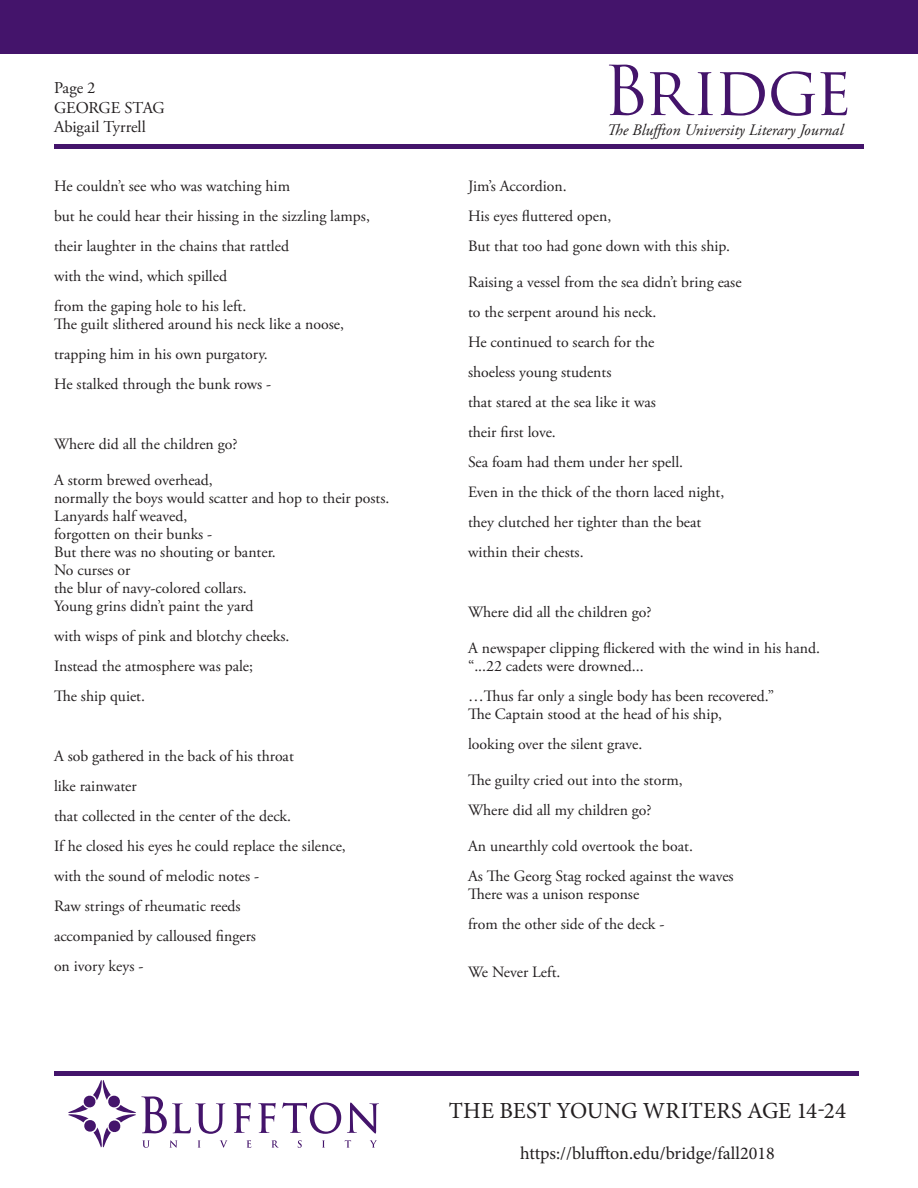
<style>
.page{position:relative;width:918px;height:1188px;background:#fff}
.page>*{position:absolute;margin:0;border:0;box-sizing:border-box;transform-origin:0 0}
.t1{font:66.9px "Trajan Pro";letter-spacing:-.045em;color:#44146b}
.t2{font:23.1px "Minion Pro";letter-spacing:.005em;color:#231f20}
.t3{font:18px "Minion Pro";color:#231f20}
.t4{font:16.5px/19.8px "Adobe Garamond Pro";color:#231f20}
.t5{font:italic 16.05px "Adobe Garamond Pro";color:#231f20}
.t6{font:15.75px/18px "Adobe Garamond Pro";color:#231f20}
</style>
<div class="page">
<div style="left:54px;top:1071px;width:805px;height:5px;background:#44146b"></div>
<svg style="left:258px;top:1103px;width:18px;height:30px"></svg>
<svg style="left:282px;top:1102px;width:59px;height:32px"></svg>
<svg style="left:347px;top:1102px;width:32px;height:32px"></svg>
<svg style="left:271px;top:1140px;width:8px;height:8px"></svg>
<svg style="left:298px;top:1140px;width:4px;height:8px"></svg>
<svg style="left:322px;top:1140px;width:3px;height:8px"></svg>
<svg style="left:345px;top:1140px;width:6px;height:8px"></svg>
<svg style="left:370px;top:1140px;width:7px;height:8px"></svg>
<svg style="left:68px;top:1080px;width:183px;height:68px"></svg>
<div style="left:0;top:0;width:918px;height:54px;background:#44146b"></div>
<div style="left:54px;top:144px;width:810px;height:5px;background:#44146b"></div>
<p class="t4" style="left:54px;top:78px;width:43px">Page 2</p>
<p class="t4" style="left:54px;top:98px;width:112px">GEORGE STAG<br>Abigail Tyrrell</p>
<p class="t6" style="left:54px;top:178px;width:238px">He couldn’t see who was watching him</p>
<p class="t6" style="left:54px;top:208px;width:317px">but he could hear their hissing in the sizzling lamps,</p>
<p class="t6" style="left:54px;top:238px;width:237px">their laughter in the chains that rattled</p>
<p class="t6" style="left:54px;top:268px;width:175px">with the wind, which spilled</p>
<p class="t6" style="left:54px;top:298px;width:292px">from the gaping hole to his left.<br>The guilt slithered around his neck like a noose,</p>
<p class="t6" style="left:54px;top:346px;width:215px">trapping him in his own purgatory.</p>
<p class="t6" style="left:54px;top:376px;width:219px">He stalked through the bunk rows -</p>
<p class="t6" style="left:54px;top:436px;width:185px">Where did all the children go?</p>
<p class="t6" style="left:54px;top:472px;width:337px">A storm brewed overhead,<br>normally the boys would scatter and hop to their posts.<br>Lanyards half weaved,<br>forgotten on their bunks -<br>But there was no shouting or banter.<br>No curses or<br>the blur of navy-colored collars.<br>Young grins didn’t paint the yard</p>
<p class="t6" style="left:54px;top:628px;width:237px">with wisps of pink and blotchy cheeks.</p>
<p class="t6" style="left:54px;top:658px;width:201px">Instead the atmosphere was pale;</p>
<p class="t6" style="left:54px;top:688px;width:93px">The ship quiet.</p>
<p class="t6" style="left:54px;top:748px;width:241px">A sob gathered in the back of his throat</p>
<p class="t6" style="left:54px;top:778px;width:84px">like rainwater</p>
<p class="t6" style="left:54px;top:808px;width:239px">that collected in the center of the deck.</p>
<p class="t6" style="left:54px;top:838px;width:293px">If he closed his eyes he could replace the silence,</p>
<p class="t6" style="left:54px;top:868px;width:207px">with the sound of melodic notes -</p>
<p class="t6" style="left:54px;top:898px;width:188px">Raw strings of rheumatic reeds</p>
<p class="t6" style="left:54px;top:928px;width:203px">accompanied by calloused fingers</p>
<p class="t6" style="left:54px;top:958px;width:91px">on ivory keys -</p>
<p class="t1" style="left:603px;top:48px;width:251px">Bridge</p>
<p class="t5" style="left:607px;top:121px;width:238px">The Bluffton University Literary Journal</p>
<p class="t6" style="left:468px;top:178px;width:100px">Jim’s Accordion.</p>
<p class="t6" style="left:468px;top:208px;width:145px">His eyes fluttered open,</p>
<p class="t6" style="left:468px;top:238px;width:264px">But that too had gone down with this ship.</p>
<p class="t6" style="left:468px;top:274px;width:275px">Raising a vessel from the sea didn’t bring ease</p>
<p class="t6" style="left:468px;top:304px;width:190px">to the serpent around his neck.</p>
<p class="t6" style="left:468px;top:334px;width:188px">He continued to search for the</p>
<p class="t6" style="left:468px;top:364px;width:145px">shoeless young students</p>
<p class="t6" style="left:468px;top:394px;width:189px">that stared at the sea like it was</p>
<p class="t6" style="left:468px;top:424px;width:89px">their first love.</p>
<p class="t6" style="left:468px;top:454px;width:217px">Sea foam had them under her spell.</p>
<p class="t6" style="left:468px;top:484px;width:258px">Even in the thick of the thorn laced night,</p>
<p class="t6" style="left:468px;top:514px;width:235px">they clutched her tighter than the beat</p>
<p class="t6" style="left:468px;top:544px;width:117px">within their chests.</p>
<p class="t6" style="left:468px;top:604px;width:185px">Where did all the children go?</p>
<p class="t6" style="left:468px;top:640px;width:353px">A newspaper clipping flickered with the wind in his hand. “...22 cadets were drowned...</p>
<p class="t6" style="left:468px;top:688px;width:308px">…Thus far only a single body has been recovered.”<br>The Captain stood at the head of his ship,</p>
<p class="t6" style="left:468px;top:736px;width:176px">looking over the silent grave.</p>
<p class="t6" style="left:468px;top:772px;width:216px">The guilty cried out into the storm,</p>
<p class="t6" style="left:468px;top:802px;width:185px">Where did all my children go?</p>
<p class="t6" style="left:468px;top:838px;width:226px">An unearthly cold overtook the boat.</p>
<p class="t6" style="left:468px;top:868px;width:267px">As The Georg Stag rocked against the waves<br>There was a unison response</p>
<p class="t6" style="left:468px;top:916px;width:198px">from the other side of the deck -</p>
<p class="t6" style="left:468px;top:964px;width:94px">We Never Left.</p>
<p class="t2" style="left:449px;top:1095px;width:399px">THE BEST YOUNG WRITERS AGE 14-24</p>
<p class="t3" style="left:520px;top:1141px;width:256px">https://bluffton.edu/bridge/fall2018</p>
</div>
